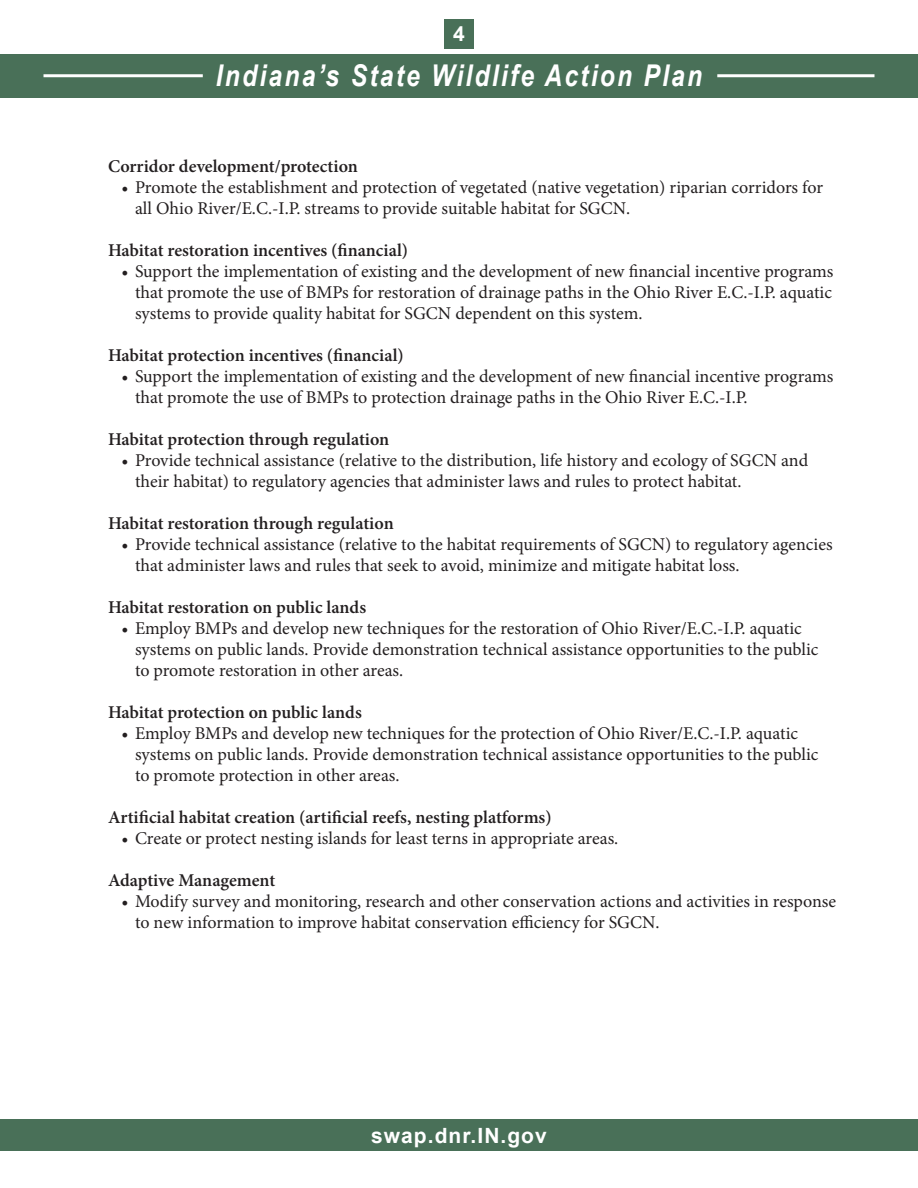
<style>
.page{position:relative;width:918px;height:1188px;background:#fff}
.page>*{position:absolute;margin:0;border:0;box-sizing:border-box;transform-origin:0 0}
.t1{font:italic 700 30px "Arial Narrow";letter-spacing:.075em;color:#fff}
.t2{font:700 21px "Arial";letter-spacing:.05em;color:#fff}
.t3{font:18px/21px "Minion Pro";letter-spacing:-.005em;color:#231f20}
.t4{font:600 18px "Minion Pro";letter-spacing:-.005em;color:#231f20}
</style>
<div class="page">
<div style="left:444px;top:20px;width:30px;height:30px;background:#497058"></div>
<div style="left:0;top:1120px;width:918px;height:31px;background:#497058"></div>
<div style="left:0;top:54px;width:918px;height:44px;background:#497058"></div>
<hr style="left:44px;top:74px;width:159px;height:3px;background:#fff">
<hr style="left:717px;top:74px;width:158px;height:3px;background:#fff">
<p class="t2" style="left:453px;top:20px;width:13px">4</p>
<h1 class="t1" style="left:216px;top:53px;width:488px">Indiana’s State Wildlife Action Plan</h1>
<p class="t4" style="left:108px;top:154px;width:251px">Corridor development/protection</p>
<p class="t3" style="left:135px;top:177px;width:690px;text-indent:-14px">• Promote the establishment and protection of vegetated (native vegetation) riparian corridors for all Ohio River/E.C.-I.P. streams to provide suitable habitat for SGCN.</p>
<p class="t4" style="left:108px;top:238px;width:302px">Habitat restoration incentives (financial)</p>
<p class="t3" style="left:135px;top:261px;width:700px;text-align:justify;text-indent:-14px">• Support the implementation of existing and the development of new financial incentive programs that promote the use of BMPs for restoration of drainage paths in the Ohio River E.C.-I.P. aquatic systems to provide quality habitat for SGCN dependent on this system.</p>
<p class="t4" style="left:108px;top:343px;width:297px">Habitat protection incentives (financial)</p>
<p class="t3" style="left:135px;top:366px;width:700px;text-indent:-14px">• Support the implementation of existing and the development of new financial incentive programs that promote the use of BMPs to protection drainage paths in the Ohio River E.C.-I.P.</p>
<p class="t4" style="left:108px;top:427px;width:283px">Habitat protection through regulation</p>
<p class="t3" style="left:135px;top:450px;width:675px;text-indent:-14px">• Provide technical assistance (relative to the distribution, life history and ecology of SGCN and their habitat) to regulatory agencies that administer laws and rules to protect habitat.</p>
<p class="t4" style="left:108px;top:511px;width:287px">Habitat restoration through regulation</p>
<p class="t3" style="left:135px;top:534px;width:699px;text-indent:-14px">• Provide technical assistance (relative to the habitat requirements of SGCN) to regulatory agencies that administer laws and rules that seek to avoid, minimize and mitigate habitat loss.</p>
<p class="t4" style="left:108px;top:595px;width:260px">Habitat restoration on public lands</p>
<p class="t3" style="left:135px;top:618px;width:685px;text-indent:-14px">• Employ BMPs and develop new techniques for the restoration of Ohio River/E.C.-I.P. aquatic systems on public lands. Provide demonstration technical assistance opportunities to the public to promote restoration in other areas.</p>
<p class="t4" style="left:108px;top:700px;width:255px">Habitat protection on public lands</p>
<p class="t3" style="left:135px;top:723px;width:685px;text-indent:-14px">• Employ BMPs and develop new techniques for the protection of Ohio River/E.C.-I.P. aquatic systems on public lands. Provide demonstration technical assistance opportunities to the public to promote protection in other areas.</p>
<p class="t4" style="left:108px;top:805px;width:445px">Artificial habitat creation (artificial reefs, nesting platforms)</p>
<p class="t3" style="left:122px;top:828px;width:498px">• Create or protect nesting islands for least terns in appropriate areas.</p>
<p class="t4" style="left:108px;top:868px;width:169px">Adaptive Management</p>
<p class="t3" style="left:135px;top:891px;width:703px;text-indent:-14px">• Modify survey and monitoring, research and other conservation actions and activities in response to new information to improve habitat conservation efficiency for SGCN.</p>
<p class="t2" style="left:371px;top:1121px;width:177px">swap.dnr.IN.gov</p>
</div>
